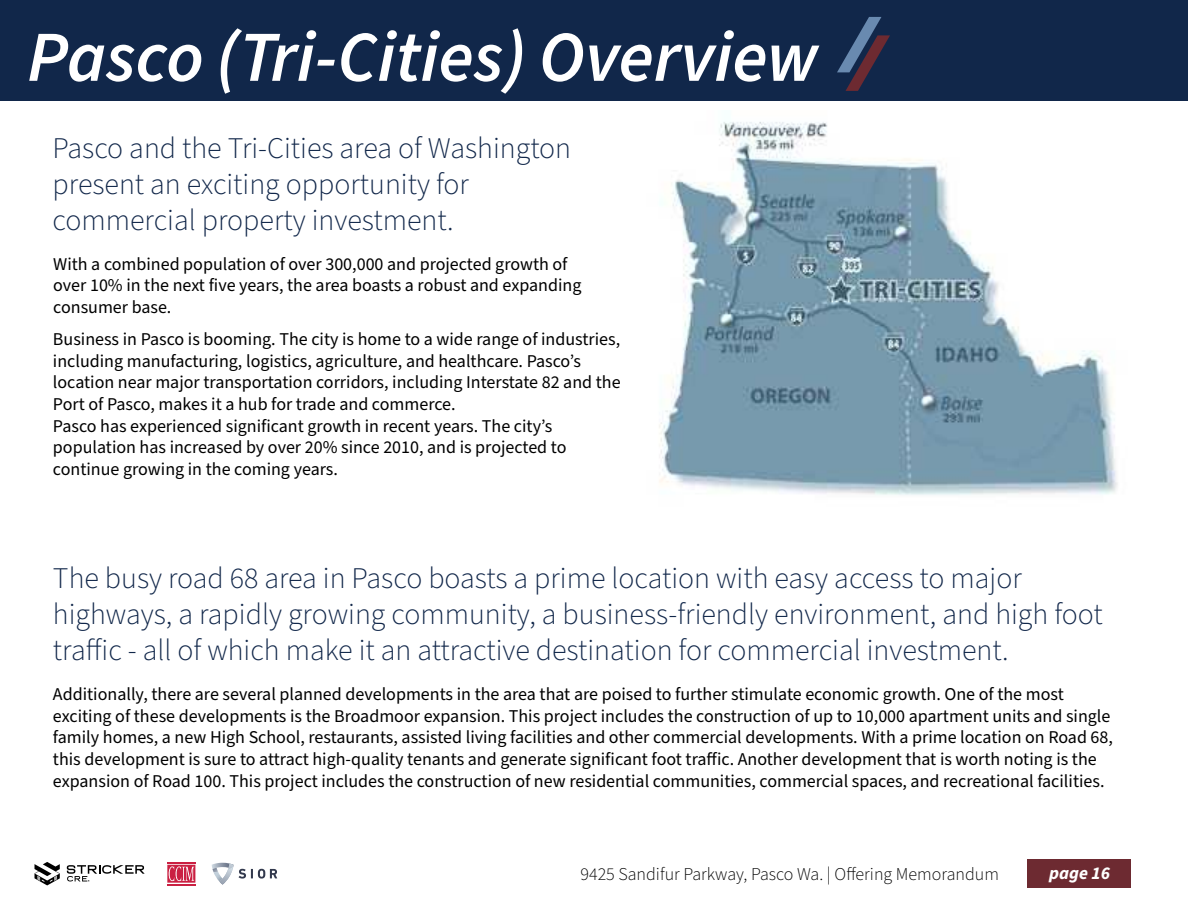
<style>
.page{position:relative;width:1188px;height:918px;background:#fff}
.page>*{position:absolute;margin:0;border:0;box-sizing:border-box;transform-origin:0 0}
.t1{font:italic 600 71.7px "Source Sans Pro";color:#fff}
.t2{font:300 30px/36px "Source Sans Pro";color:#11274a}
.t3{font:18px/21.6px "Source Sans Pro";color:#000}
.t4{font:300 18px "Source Sans Pro";color:#000}
.t5{font:italic 700 18px "Source Sans Pro";color:#fff}
</style>
<div class="page">
<div style="left:1027px;top:859px;width:104px;height:29px;background:#6d2a31"></div>
<svg style="left:35px;top:862px;width:25px;height:23px"></svg>
<svg style="left:67px;top:865px;width:78px;height:17px"></svg>
<hr style="left:167px;top:884px;width:28px;height:2px;background:#ca2042">
<svg style="left:167px;top:862px;width:28px;height:21px"></svg>
<svg style="left:212px;top:863px;width:21px;height:22px"></svg>
<svg style="left:239px;top:869px;width:38px;height:10px"></svg>
<div style="left:0;top:0;width:1188px;height:101px;background:#11274a"></div>
<img style="left:659px;top:121px;width:459px;height:374px">
<svg style="left:837px;top:17px;width:53px;height:74px"></svg>
<h1 class="t1" style="left:27px;top:9px;width:793px">Pasco (Tri-Cities) Overview</h1>
<h2 class="t2" style="left:53px;top:131px;width:520px">Pasco and the Tri-Cities area of Washington present an exciting opportunity for commercial property investment.</h2>
<p class="t3" style="left:53px;top:254px;width:530px">With a combined population of over 300,000 and projected growth of over 10% in the next five years, the area boasts a robust and expanding consumer base.</p>
<p class="t3" style="left:53px;top:329px;width:569px">Business in Pasco is booming. The city is home to a wide range of industries, including manufacturing, logistics, agriculture, and healthcare. Pasco’s location near major transportation corridors, including Interstate 82 and the Port of Pasco, makes it a hub for trade and commerce.<br>Pasco has experienced significant growth in recent years. The city’s population has increased by over 20% since 2010, and is projected to continue growing in the coming years.</p>
<p class="t2" style="left:53px;top:561px;width:1051px">The busy road 68 area in Pasco boasts a prime location with easy access to major highways, a rapidly growing community, a business-friendly environment, and high foot traffic - all of which make it an attractive destination for commercial investment.</p>
<p class="t3" style="left:53px;top:684px;width:1062px">Additionally, there are several planned developments in the area that are poised to further stimulate economic growth. One of the most exciting of these developments is the Broadmoor expansion. This project includes the construction of up to 10,000 apartment units and single family homes, a new High School, restaurants, assisted living facilities and other commercial developments. With a prime location on Road 68, this development is sure to attract high-quality tenants and generate significant foot traffic. Another development that is worth noting is the expansion of Road 100. This project includes the construction of new residential communities, commercial spaces, and recreational facilities.</p>
<p class="t4" style="left:580px;top:862px;width:420px">9425 Sandifur Parkway, Pasco Wa. | Offering Memorandum</p>
<p class="t5" style="left:1049px;top:860px;width:62px">page 16</p>
</div>
